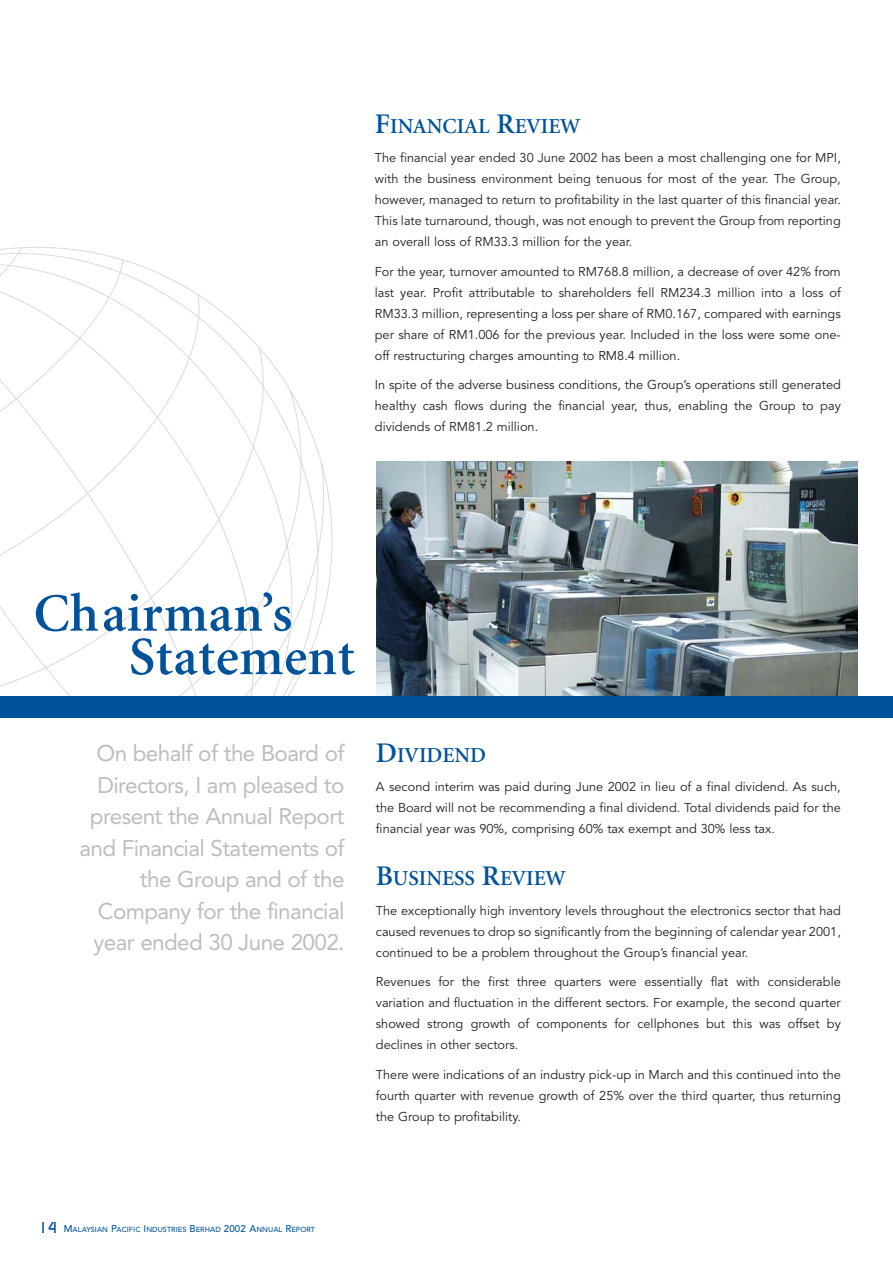
<style>
.page{position:relative;width:893px;height:1263px;background:#fff}
.page>*{position:absolute;margin:0;border:0;box-sizing:border-box;transform-origin:0 0}
.t1{font:600 54px/43.5px "Minion";letter-spacing:.01em;color:#00529b}
.t2{font:22.5px/31.5px "Avenir";letter-spacing:-.03em;color:#bbbdc0;text-align:right}
.t3{font:600 21.3px "Minion";color:#00529b}
.t4{font:12.75px/21px "Avenir";color:#231f20;text-align:justify}
.t5{font:500 7.35px "Avenir";letter-spacing:.01em;color:#00529b}
.s1{font-size:28.5px}
.s2{font-family:"Bazouk S Si";font-weight:400;font-size:15px}
.s3{font-size:9.75px}
</style>
<div class="page">
<svg style="left:0;top:247px;width:333px;height:449px"></svg>
<img style="left:377px;top:461px;width:480px;height:235px">
<div style="left:0;top:696px;width:892px;height:22px;background:#00529b"></div>
<h3 class="t3" style="left:375px;top:118px;width:207px"><span class="s1">F</span>INANCIAL <span class="s1">R</span>EVIEW</h3>
<p class="t4" style="left:375px;top:149px;width:467px">The financial year ended 30 June 2002 has been a most challenging one for MPI, with the business environment being tenuous for most of the year. The Group, however, managed to return to profitability in the last quarter of this financial year.<br>This late turnaround, though, was not enough to prevent the Group from reporting an overall loss of RM33.3 million for the year.</p>
<p class="t4" style="left:375px;top:262px;width:467px">For the year, turnover amounted to RM768.8 million, a decrease of over 42% from last year. Profit attributable to shareholders fell RM234.3 million into a loss of RM33.3 million, representing a loss per share of RM0.167, compared with earnings per share of RM1.006 for the previous year. Included in the loss were some one&shy;off restructuring charges amounting to RM8.4 million.</p>
<p class="t4" style="left:375px;top:376px;width:467px">In spite of the adverse business conditions, the Group’s operations still generated healthy cash flows during the financial year, thus, enabling the Group to pay dividends of RM81.2 million.</p>
<h1 class="t1" style="left:129px;top:596px;width:228px;text-indent:-95px">Chairman’s<br>Statement</h1>
<h2 class="t2" style="left:79px;top:739px;width:266px">On behalf of the Board of<br>Directors, I am pleased to present the Annual Report and Financial Statements of the Group and of the<br>Company for the financial year ended 30 June 2002.</h2>
<h3 class="t3" style="left:376px;top:746px;width:112px"><span class="s1">D</span>IVIDEND</h3>
<p class="t4" style="left:376px;top:778px;width:466px">A second interim was paid during June 2002 in lieu of a final dividend. As such, the Board will not be recommending a final dividend. Total dividends paid for the financial year was 90%, comprising 60% tax exempt and 30% less tax.</p>
<h3 class="t3" style="left:376px;top:870px;width:191px"><span class="s1">B</span>USINESS <span class="s1">R</span>EVIEW</h3>
<p class="t4" style="left:376px;top:901px;width:466px">The exceptionally high inventory levels throughout the electronics sector that had caused revenues to drop so significantly from the beginning of calendar year 2001, continued to be a problem throughout the Group’s financial year.</p>
<p class="t4" style="left:376px;top:973px;width:466px">Revenues for the first three quarters were essentially flat with considerable variation and fluctuation in the different sectors. For example, the second quarter showed strong growth of components for cellphones but this was offset by declines in other sectors.</p>
<p class="t4" style="left:376px;top:1065px;width:466px">There were indications of an industry pick-up in March and this continued into the fourth quarter with revenue growth of 25% over the third quarter, thus returning the Group to profitability.</p>
<p class="t5" style="left:39px;top:1227px;width:277px"><span class="s2">14</span> <span class="s3">M</span>ALAYSIAN <span class="s3">P</span>ACIFIC <span class="s3">I</span>NDUSTRIES <span class="s3">B</span>ERHAD <span class="s3">2002 A</span>NNUAL <span class="s3">R</span>EPORT</p>
</div>
